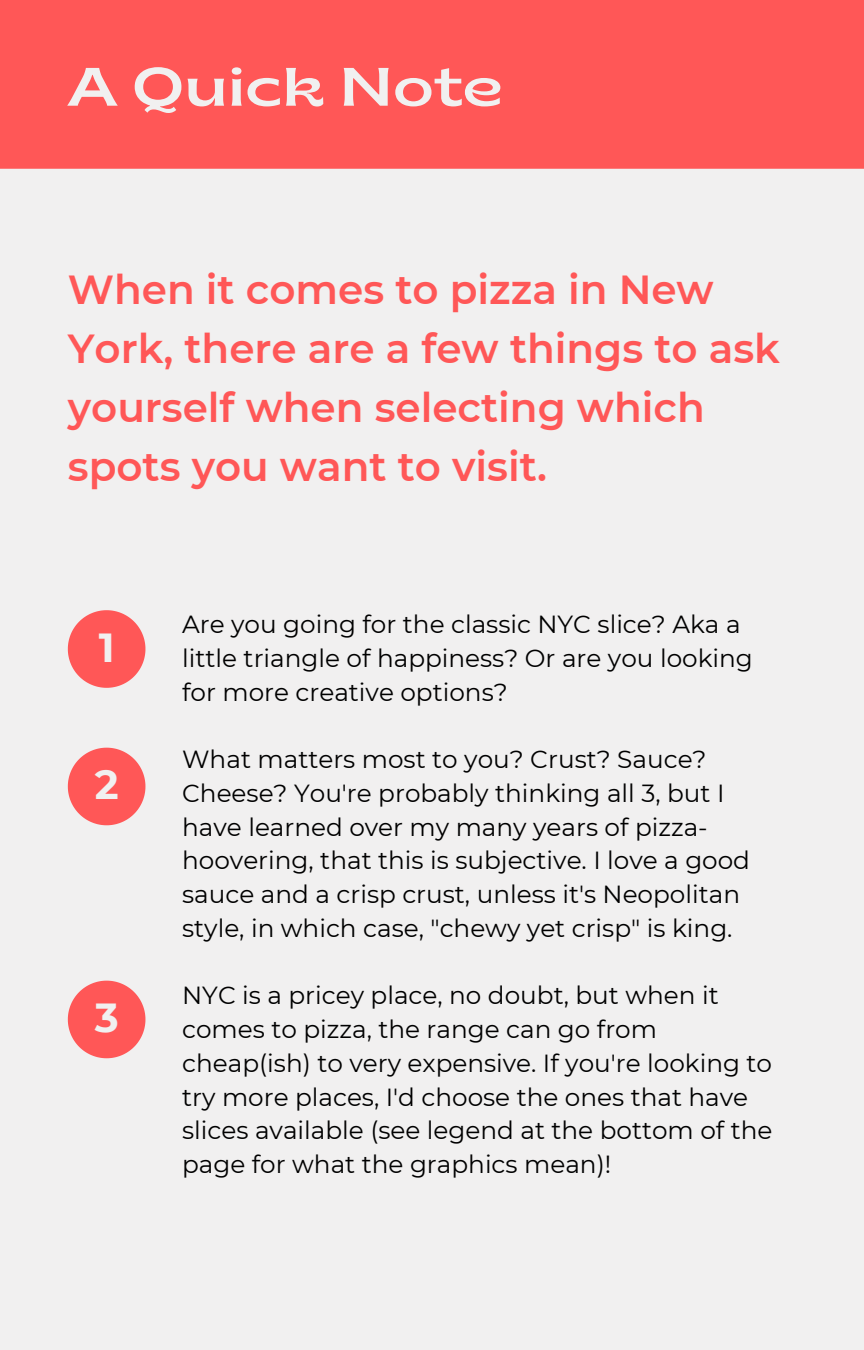
<style>
.page{position:relative;width:864px;height:1350px;background:#f1f0f0}
.page>*{position:absolute;margin:0;border:0;box-sizing:border-box;transform-origin:0 0}
.t1{font:semi-expanded 54px "Brice";color:#f1f0f0}
.t2{font:700 45.9px "Roboto Condensed";color:#fff}
.t3{font:600 40.5px/58.9px "Montserrat";color:#ff5757}
.t4{font:700 40.5px "Montserrat";color:#f1f0f0}
.t5{font:24.75px/33.8px "Montserrat";color:#000}
</style>
<div class="page">
<div style="left:0;top:0;width:864px;height:169px;background:#ff5757"></div>
<svg style="left:68px;top:610px;width:77px;height:78px"></svg>
<svg style="left:68px;top:748px;width:77px;height:77px"></svg>
<svg style="left:68px;top:981px;width:77px;height:77px"></svg>
<h1 class="t1" style="left:68px;top:65px;width:436px">A Quick Note</h1>
<h2 class="t2" style="left:93px;top:87px;width:48px">01</h2>
<h3 class="t3" style="left:68px;top:260px;width:714px">When it comes to pizza in New<br>York, there are a few things to ask yourself when selecting which spots you want to visit.</h3>
<h3 class="t4" style="left:99px;top:622px;width:17px">1</h3>
<h3 class="t4" style="left:95px;top:760px;width:25px">2</h3>
<h3 class="t4" style="left:95px;top:993px;width:25px">3</h3>
<p class="t5" style="left:182px;top:607px;width:572px">Are you going for the classic NYC slice? Aka a little triangle of happiness? Or are you looking for more creative options?</p>
<p class="t5" style="left:182px;top:742px;width:569px">What matters most to you? Crust? Sauce?<br>Cheese? You're probably thinking all 3, but I have learned over my many years of pizza&shy;hoovering, that this is subjective. I love a good sauce and a crisp crust, unless it's Neopolitan style, in which case, "chewy yet crisp" is king.</p>
<p class="t5" style="left:182px;top:979px;width:592px">NYC is a pricey place, no doubt, but when it comes to pizza, the range can go from cheap(ish) to very expensive. If you're looking to try more places, I'd choose the ones that have slices available (see legend at the bottom of the page for what the graphics mean)!</p>
</div>
